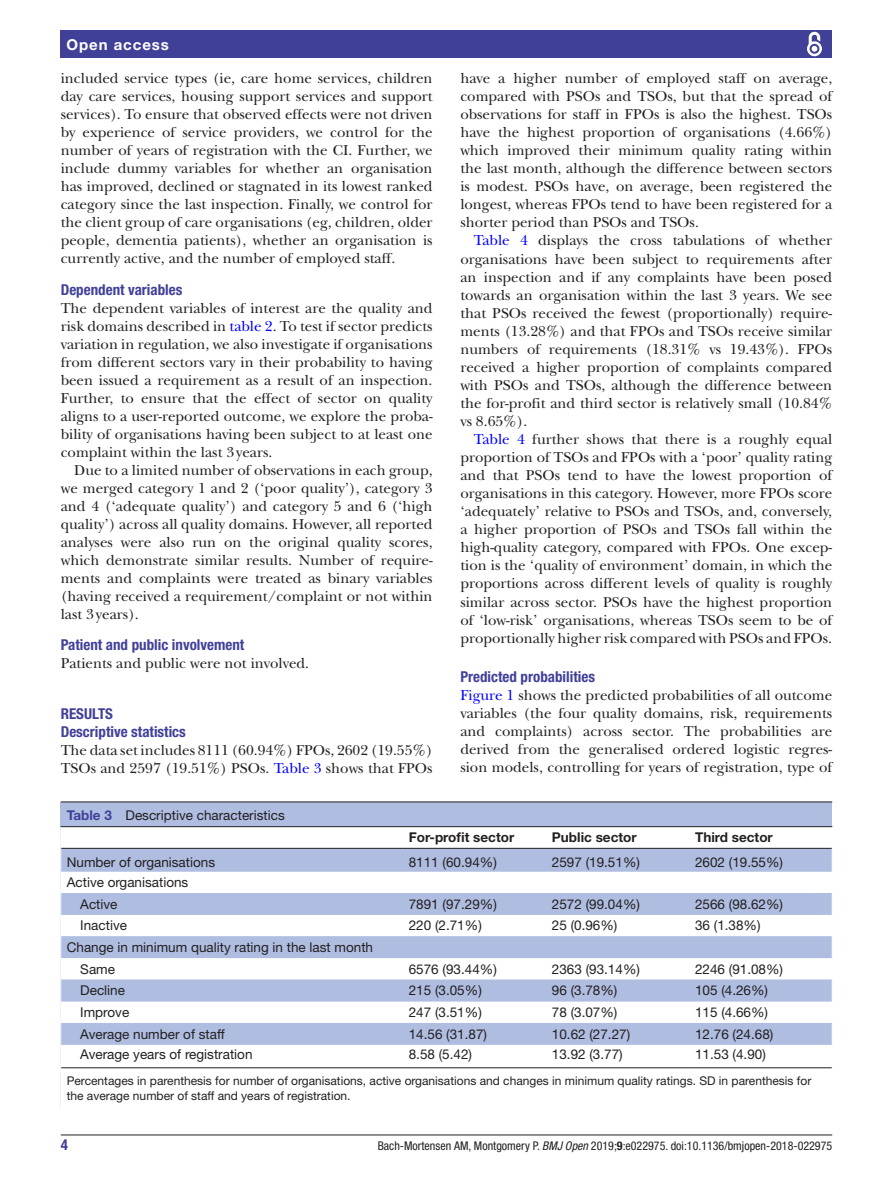
<style>
.page{position:relative;width:893px;height:1191px;background:#fff}
.page>*{position:absolute;margin:0;border:0;box-sizing:border-box;transform-origin:0 0}
.t1{font:15px/18px "New Baskerville";color:#231f20;text-align:justify}
.t2{font:700 condensed 15px/18px "Helvetica Neue LT Std";color:#414099}
.t3{font:700 15px "Helvetica Neue LT Std";letter-spacing:.065em;color:#fff}
.t4{font:13.5px/21.6px "Helvetica Neue LT Std";color:#231f20}
.t5{font:700 13.5px "Helvetica Neue LT Std";color:#231f20}
.t6{font:12px/15px "Helvetica Neue LT Std";color:#231f20}
.t7{font:condensed 12px "Helvetica Neue LT Std";color:#231f20}
.s1{color:#00f}
.s2{font-weight:700;color:#414099}
.s3{font-style:italic}
.s4{font-weight:700}
</style>
<div class="page">
<hr style="left:61px;top:1134px;width:771px;height:1px;background:#231f20">
<div style="left:61px;top:31px;width:771px;height:27px;background:#414099"></div>
<svg style="left:807px;top:31px;width:15px;height:26px"></svg>
<div style="left:61px;top:802px;width:771px;height:307px;background:#afbde1"></div>
<hr style="left:61px;top:801px;width:771px;height:1px;background:#231f20">
<div style="left:61px;top:827px;width:771px;height:282px;background:#fff"></div>
<svg style="left:61px;top:849px;width:771px;height:195px"></svg>
<hr style="left:61px;top:826px;width:342px;height:1px;background:#231f20">
<hr style="left:61px;top:848px;width:342px;height:1px;background:#231f20">
<hr style="left:403px;top:826px;width:143px;height:1px;background:#231f20">
<hr style="left:403px;top:848px;width:143px;height:1px;background:#231f20">
<hr style="left:546px;top:826px;width:143px;height:1px;background:#231f20">
<hr style="left:546px;top:848px;width:143px;height:1px;background:#231f20">
<hr style="left:689px;top:826px;width:143px;height:1px;background:#231f20">
<hr style="left:689px;top:848px;width:143px;height:1px;background:#231f20">
<hr style="left:403px;top:1067px;width:143px;height:1px;background:#231f20">
<hr style="left:546px;top:1067px;width:143px;height:1px;background:#231f20">
<hr style="left:689px;top:1067px;width:143px;height:1px;background:#231f20">
<hr style="left:61px;top:1067px;width:342px;height:1px;background:#231f20">
<svg style="left:60px;top:827px;width:1px;height:240px"></svg>
<hr style="left:67px;top:1099px;width:765px;height:2px;background:#fff">
<p class="t3" style="left:66px;top:35px;width:104px">Open access</p>
<p class="t1" style="left:61px;top:69px;width:373px">included service types (ie, care home services, children day care services, housing support services and support services). To ensure that observed effects were not driven by experience of service providers, we control for the number of years of registration with the CI. Further, we include dummy variables for whether an organisation has improved, declined or stagnated in its lowest ranked category since the last inspection. Finally, we control for the client group of care organisations (eg, children, older people, dementia patients), whether an organisation is currently active, and the number of employed staff.</p>
<p class="t2" style="left:61px;top:280px;width:123px">Dependent variables</p>
<p class="t1" style="left:61px;top:299px;width:373px">The dependent variables of interest are the quality and risk domains described in <span class="s1">table 2</span>. To test if sector predicts variation in regulation, we also investigate if organisations from different sectors vary in their probability to having been issued a requirement as a result of an inspection.<br>Further, to ensure that the effect of sector on quality aligns to a user-reported outcome, we explore the proba&shy;bility of organisations having been subject to at least one complaint within the last 3years.</p>
<p class="t1" style="left:61px;top:461px;width:373px;text-indent:14px">Due to a limited number of observations in each group, we merged category 1 and 2 (‘poor quality’), category 3 and 4 (‘adequate quality’) and category 5 and 6 (‘high quality’) across all quality domains. However, all reported analyses were also run on the original quality scores, which demonstrate similar results. Number of require&shy;ments and complaints were treated as binary variables (having received a requirement/complaint or not within last 3years).</p>
<p class="t2" style="left:61px;top:635px;width:185px">Patient and public involvement</p>
<p class="t1" style="left:61px;top:654px;width:250px">Patients and public were not involved.</p>
<p class="t2" style="left:61px;top:704px;width:127px">Results<br>Descriptive statistics</p>
<p class="t1" style="left:61px;top:741px;width:373px">The data set includes 8111 (60.94%) FPOs, 2602 (19.55%)<br>TSOs and 2597 (19.51%) PSOs. <span class="s1">Table 3</span> shows that FPOs</p>
<p class="t4" style="left:67px;top:804px;width:219px"><span class="s2">Table 3</span> Descriptive characteristics</p>
<p class="t1" style="left:460px;top:69px;width:373px">have a higher number of employed staff on average, compared with PSOs and TSOs, but that the spread of observations for staff in FPOs is also the highest. TSOs have the highest proportion of organisations (4.66%) which improved their minimum quality rating within the last month, although the difference between sectors is modest. PSOs have, on average, been registered the longest, whereas FPOs tend to have been registered for a shorter period than PSOs and TSOs.</p>
<p class="t1" style="left:460px;top:232px;width:373px;text-indent:13px"><span class="s1">Table 4</span> displays the cross tabulations of whether organisations have been subject to requirements after an inspection and if any complaints have been posed towards an organisation within the last 3 years. We see that PSOs received the fewest (proportionally) require&shy;ments (13.28%) and that FPOs and TSOs receive similar numbers of requirements (18.31% vs 19.43%). FPOs received a higher proportion of complaints compared with PSOs and TSOs, although the difference between the for-profit and third sector is relatively small (10.84% vs 8.65%).</p>
<p class="t1" style="left:460px;top:430px;width:373px;text-indent:13px"><span class="s1">Table 4</span> further shows that there is a roughly equal proportion of TSOs and FPOs with a ‘poor’ quality rating and that PSOs tend to have the lowest proportion of organisations in this category. However, more FPOs score ‘adequately’ relative to PSOs and TSOs, and, conversely, a higher proportion of PSOs and TSOs fall within the high-quality category, compared with FPOs. One excep&shy;tion is the ‘quality of environment’ domain, in which the proportions across different levels of quality is roughly similar across sector. PSOs have the highest proportion of ‘low-risk’ organisations, whereas TSOs seem to be of proportionally higher risk compared with PSOs and FPOs.</p>
<p class="t2" style="left:460px;top:667px;width:136px">Predicted probabilities</p>
<p class="t1" style="left:460px;top:686px;width:373px"><span class="s1">Figure 1</span> shows the predicted probabilities of all outcome variables (the four quality domains, risk, requirements and complaints) across sector. The probabilities are derived from the generalised ordered logistic regres&shy;sion models, controlling for years of registration, type of</p>
<p class="t5" style="left:409px;top:829px;width:107px">For-profit sector</p>
<p class="t5" style="left:552px;top:829px;width:86px">Public sector</p>
<p class="t5" style="left:695px;top:829px;width:79px">Third sector</p>
<p class="t4" style="left:67px;top:851px;width:150px">Number of organisations</p>
<p class="t4" style="left:409px;top:851px;width:90px">8111 (60.94%)</p>
<p class="t4" style="left:552px;top:851px;width:90px">2597 (19.51%)</p>
<p class="t4" style="left:695px;top:851px;width:90px">2602 (19.55%)</p>
<p class="t4" style="left:80px;top:871px;width:110px;text-indent:-14px">Active organisations<br>Active</p>
<p class="t4" style="left:409px;top:893px;width:90px">7891 (97.29%)</p>
<p class="t4" style="left:552px;top:893px;width:90px">2572 (99.04%)</p>
<p class="t4" style="left:695px;top:893px;width:90px">2566 (98.62%)</p>
<p class="t4" style="left:80px;top:914px;width:48px">Inactive</p>
<p class="t4" style="left:409px;top:914px;width:75px">220 (2.71%)</p>
<p class="t4" style="left:552px;top:914px;width:67px">25 (0.96%)</p>
<p class="t4" style="left:695px;top:914px;width:67px">36 (1.38%)</p>
<p class="t4" style="left:80px;top:936px;width:294px;text-indent:-14px">Change in minimum quality rating in the last month<br>Same</p>
<p class="t4" style="left:409px;top:958px;width:90px">6576 (93.44%)</p>
<p class="t4" style="left:552px;top:958px;width:90px">2363 (93.14%)</p>
<p class="t4" style="left:695px;top:958px;width:90px">2246 (91.08%)</p>
<p class="t4" style="left:80px;top:979px;width:46px">Decline</p>
<p class="t4" style="left:409px;top:979px;width:75px">215 (3.05%)</p>
<p class="t4" style="left:552px;top:979px;width:67px">96 (3.78%)</p>
<p class="t4" style="left:695px;top:979px;width:75px">105 (4.26%)</p>
<p class="t4" style="left:80px;top:1001px;width:51px">Improve</p>
<p class="t4" style="left:409px;top:1001px;width:75px">247 (3.51%)</p>
<p class="t4" style="left:552px;top:1001px;width:67px">78 (3.07%)</p>
<p class="t4" style="left:695px;top:1001px;width:75px">115 (4.66%)</p>
<p class="t4" style="left:80px;top:1022px;width:146px">Average number of staff</p>
<p class="t4" style="left:409px;top:1022px;width:80px">14.56 (31.87)</p>
<p class="t4" style="left:552px;top:1022px;width:80px">10.62 (27.27)</p>
<p class="t4" style="left:695px;top:1022px;width:80px">12.76 (24.68)</p>
<p class="t4" style="left:80px;top:1043px;width:174px">Average years of registration</p>
<p class="t4" style="left:409px;top:1043px;width:65px">8.58 (5.42)</p>
<p class="t4" style="left:552px;top:1043px;width:72px">13.92 (3.77)</p>
<p class="t4" style="left:695px;top:1043px;width:72px">11.53 (4.90)</p>
<p class="t6" style="left:67px;top:1073px;width:746px">Percentages in parenthesis for number of organisations, active organisations and changes in minimum quality ratings. SD in parenthesis for the average number of staff and years of registration.</p>
<p class="t2" style="left:61px;top:1135px;width:9px">4</p>
<p class="t7" style="left:378px;top:1138px;width:456px">Bach-Mortensen AM, Montgomery P. <span class="s3">BMJ Open</span> 2019;<span class="s4">9</span>:e022975. doi:10.1136/bmjopen-2018-022975</p>
</div>
